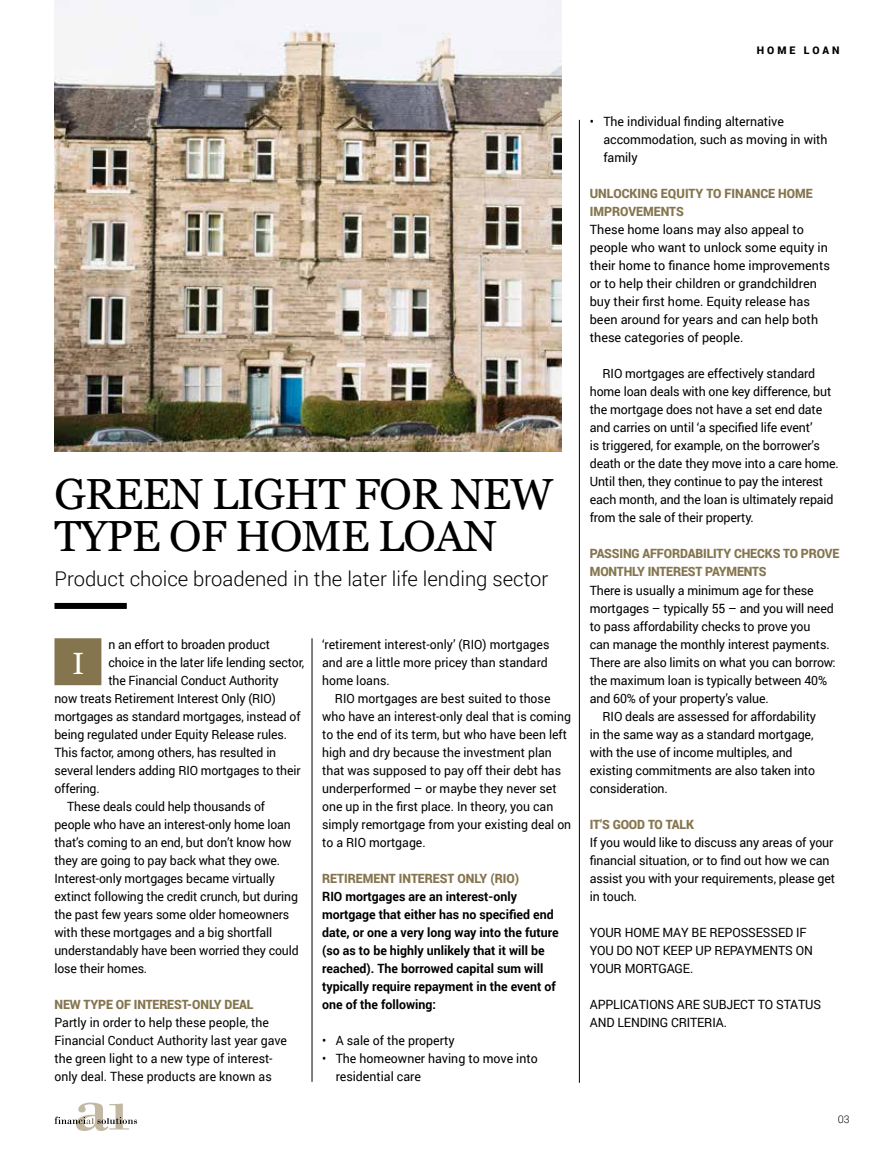
<style>
.page{position:relative;width:893px;height:1149px;background:#fff}
.page>*{position:absolute;margin:0;border:0;box-sizing:border-box;transform-origin:0 0}
.t1{font:43.5px/41.8px "Georgia";letter-spacing:-.02em;color:#000}
.t2{font:30.75px "Georgia";color:#fff}
.t3{font:300 20.25px "Roboto";color:#000}
.t4{font:12.75px/18px "Roboto";letter-spacing:-.01em;color:#000}
.t5{font:12.75px/18px "Roboto";letter-spacing:-.01em;color:#000;scale:.96 1}
.t6{font:700 12.75px/18px "Roboto";color:#000}
.t7{font:900 12.75px/18px "Roboto";letter-spacing:-.01em;color:#85754f;scale:.96 1}
.t8{font:900 10.5px "Roboto";letter-spacing:.28em;color:#000}
.t9{font:300 10.5px "Roboto";color:#000}
</style>
<div class="page">
<svg style="left:54px;top:1102px;width:83px;height:28px"></svg>
<div style="left:54px;top:602px;width:73px;height:6px;background:#000"></div>
<hr style="left:312px;top:638px;width:1px;height:443px;background:#000">
<img style="left:54px;top:0;width:507px;height:451px">
<hr style="left:579px;top:120px;width:1px;height:962px;background:#000">
<div style="left:54px;top:638px;width:47px;height:47px;background:#85754f;border:3px solid #85754f"></div>
<p class="t8" style="left:757px;top:43px;width:84px">HOME LOAN</p>
<h1 class="t1" style="left:54px;top:471px;width:500px">GREEN LIGHT FOR NEW<br>TYPE OF HOME LOAN</h1>
<h3 class="t3" style="left:54px;top:564px;width:495px">Product choice broadened in the later life lending sector</h3>
<p class="t5" style="left:108px;top:634px;width:170px">n an effort to broaden product</p>
<p class="t5" style="left:108px;top:652px;width:205px">choice in the later life lending sector,</p>
<p class="t5" style="left:108px;top:670px;width:179px">the Financial Conduct Authority</p>
<p class="t5" style="left:54px;top:688px;width:232px">now treats Retirement Interest Only (RIO)</p>
<p class="t5" style="left:54px;top:706px;width:258px">mortgages as standard mortgages, instead of</p>
<p class="t5" style="left:54px;top:724px;width:244px">being regulated under Equity Release rules.</p>
<p class="t5" style="left:54px;top:742px;width:232px">This factor, among others, has resulted in</p>
<p class="t5" style="left:54px;top:760px;width:258px">several lenders adding RIO mortgages to their</p>
<p class="t5" style="left:54px;top:778px;width:49px">offering.</p>
<p class="t5" style="left:67px;top:796px;width:208px">These deals could help thousands of</p>
<p class="t5" style="left:54px;top:814px;width:248px">people who have an interest-only home loan</p>
<p class="t5" style="left:54px;top:832px;width:248px">that’s coming to an end, but don’t know how</p>
<p class="t5" style="left:54px;top:850px;width:237px">they are going to pay back what they owe.</p>
<p class="t5" style="left:54px;top:868px;width:231px">Interest-only mortgages became virtually</p>
<p class="t5" style="left:54px;top:886px;width:255px">extinct following the credit crunch, but during</p>
<p class="t5" style="left:54px;top:904px;width:246px">the past few years some older homeowners</p>
<p class="t5" style="left:54px;top:922px;width:228px">with these mortgages and a big shortfall</p>
<p class="t5" style="left:54px;top:940px;width:256px">understandably have been worried they could</p>
<p class="t5" style="left:54px;top:958px;width:98px">lose their homes.</p>
<p class="t7" style="left:54px;top:994px;width:209px">NEW TYPE OF INTEREST-ONLY DEAL</p>
<p class="t5" style="left:54px;top:1012px;width:244px">Partly in order to help these people, the Financial Conduct Authority last year gave the green light to a new type of interest&shy;only deal. These products are known as</p>
<h2 class="t2" style="left:73px;top:640px;width:13px">I</h2>
<p class="t5" style="left:322px;top:634px;width:238px">‘retirement interest-only’ (RIO) mortgages and are a little more pricey than standard home loans.</p>
<p class="t5" style="left:322px;top:688px;width:261px;text-indent:13px">RIO mortgages are best suited to those who have an interest-only deal that is coming to the end of its term, but who have been left high and dry because the investment plan that was supposed to pay off their debt has underperformed – or maybe they never set one up in the first place. In theory, you can simply remortgage from your existing deal on to a RIO mortgage.</p>
<p class="t7" style="left:322px;top:868px;width:207px">RETIREMENT INTEREST ONLY (RIO)</p>
<p class="t6" style="left:322px;top:886px;width:238px">RIO mortgages are an interest-only mortgage that either has no specified end date, or one a very long way into the future (so as to be highly unlikely that it will be reached). The borrowed capital sum will typically require repayment in the event of one of the following:</p>
<p class="t4" style="left:322px;top:1030px;width:134px">• A sale of the property</p>
<p class="t4" style="left:336px;top:1048px;width:204px;text-indent:-14px">• The homeowner having to move into residential care</p>
<p class="t4" style="left:603px;top:112px;width:226px;text-indent:-14px">• The individual finding alternative accommodation, such as moving in with family</p>
<p class="t7" style="left:590px;top:184px;width:234px">UNLOCKING EQUITY TO FINANCE HOME<br>IMPROVEMENTS</p>
<p class="t4" style="left:590px;top:220px;width:242px">These home loans may also appeal to people who want to unlock some equity in their home to finance home improvements or to help their children or grandchildren buy their first home. Equity release has been around for years and can help both these categories of people.</p>
<p class="t4" style="left:590px;top:364px;width:251px;text-indent:13px">RIO mortgages are effectively standard home loan deals with one key difference, but the mortgage does not have a set end date and carries on until ‘a specified life event’<br>is triggered, for example, on the borrower’s death or the date they move into a care home.<br>Until then, they continue to pay the interest each month, and the loan is ultimately repaid from the sale of their property.</p>
<p class="t7" style="left:590px;top:544px;width:262px">PASSING AFFORDABILITY CHECKS TO PROVE<br>MONTHLY INTEREST PAYMENTS</p>
<p class="t4" style="left:590px;top:580px;width:225px">There is usually a minimum age for these</p>
<p class="t4" style="left:590px;top:598px;width:245px">mortgages – typically 55 – and you will need</p>
<p class="t4" style="left:590px;top:616px;width:222px">to pass affordability checks to prove you</p>
<p class="t4" style="left:590px;top:634px;width:241px">can manage the monthly interest payments.</p>
<p class="t4" style="left:590px;top:652px;width:247px">There are also limits on what you can borrow:</p>
<p class="t4" style="left:590px;top:670px;width:239px">the maximum loan is typically between 40%</p>
<p class="t4" style="left:590px;top:688px;width:180px">and 60% of your property’s value.</p>
<p class="t4" style="left:603px;top:706px;width:215px">RIO deals are assessed for affordability</p>
<p class="t4" style="left:590px;top:724px;width:225px">in the same way as a standard mortgage,</p>
<p class="t4" style="left:590px;top:742px;width:204px">with the use of income multiples, and</p>
<p class="t4" style="left:590px;top:760px;width:227px">existing commitments are also taken into</p>
<p class="t4" style="left:590px;top:778px;width:79px">consideration.</p>
<p class="t7" style="left:590px;top:814px;width:110px">IT’S GOOD TO TALK</p>
<p class="t4" style="left:590px;top:832px;width:247px">If you would like to discuss any areas of your financial situation, or to find out how we can assist you with your requirements, please get in touch.</p>
<p class="t4" style="left:590px;top:922px;width:225px">YOUR HOME MAY BE REPOSSESSED IF<br>YOU DO NOT KEEP UP REPAYMENTS ON<br>YOUR MORTGAGE.</p>
<p class="t4" style="left:590px;top:994px;width:233px">APPLICATIONS ARE SUBJECT TO STATUS<br>AND LENDING CRITERIA.</p>
<p class="t9" style="left:838px;top:1112px;width:13px">03</p>
</div>
